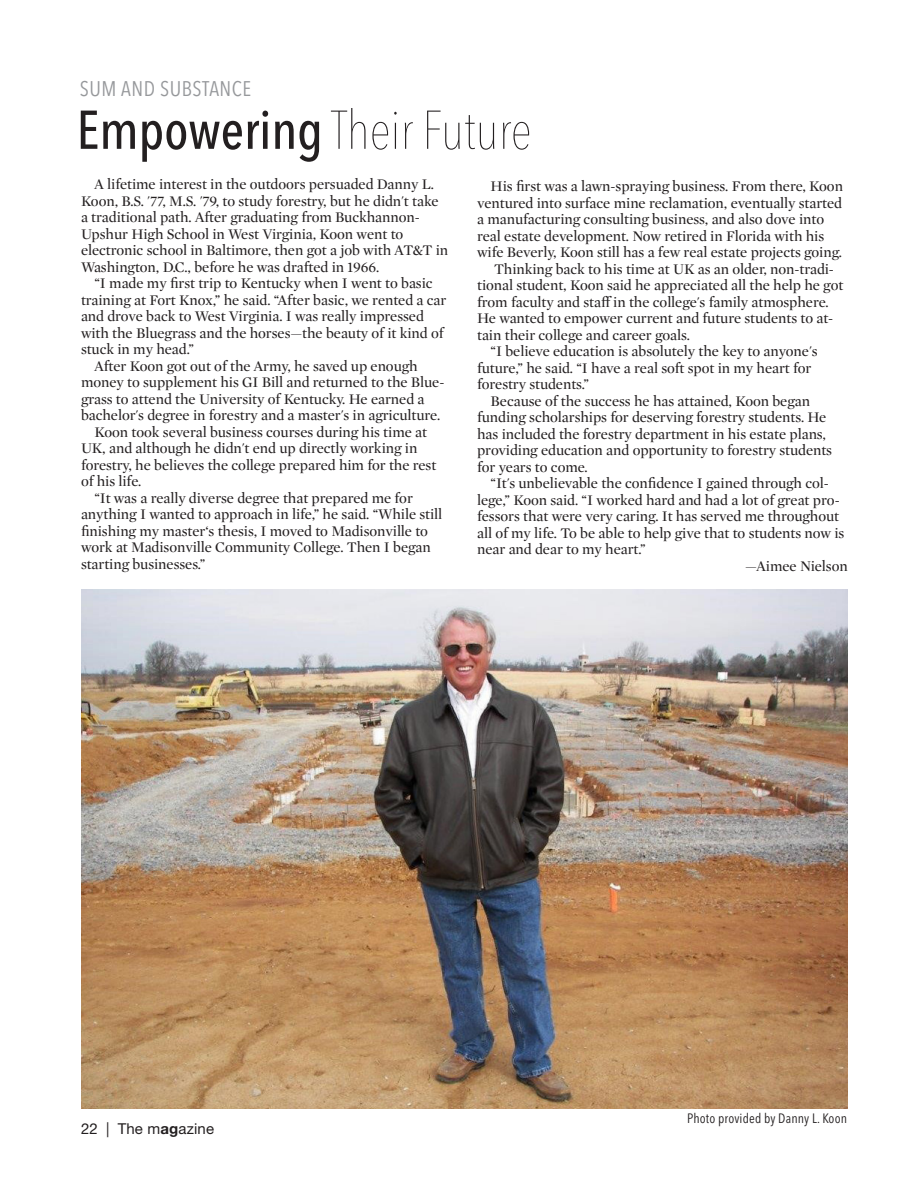
<style>
.page{position:relative;width:918px;height:1188px;background:#fff}
.page>*{position:absolute;margin:0;border:0;box-sizing:border-box;transform-origin:0 0}
.feature_serif{font:200 condensed 54px "Avenir Next LT Pro";letter-spacing:-.005em;color:#231f20}
.bars{font:condensed 21px "Avenir Next LT Pro";letter-spacing:.025em;color:#96989b}
.feature_serif-2{font:15px/16.5px "Mercury Display";letter-spacing:-.005em;color:#231f20}
.t1{font:15px "Helvetica Neue LT Std";letter-spacing:.01em;color:#231f20}
.t2{font:condensed 13.5px "Avenir Next LT Pro";letter-spacing:.01em;color:#231f20}
.s1{font-weight:500}
.s2{font-weight:700}
</style>
<div class="page">
<img style="left:81px;top:589px;width:767px;height:519px">
<p class="bars" style="left:80px;top:76px;width:173px">SUM AND SUBSTANCE</p>
<p class="feature_serif" style="left:77px;top:98px;width:456px"><span class="s1">Empowering</span> Their Future</p>
<p class="feature_serif-2" style="left:81px;top:176px;width:369px;text-indent:14px">A lifetime interest in the outdoors persuaded Danny L.<br>Koon, B.S. '77, M.S. '79, to study forestry, but he didn't take a traditional path. After graduating from Buckhannon-Upshur High School in West Virginia, Koon went to electronic school in Baltimore, then got a job with AT&amp;T in Washington, D.C., before he was drafted in 1966.</p>
<p class="feature_serif-2" style="left:81px;top:275px;width:367px;text-indent:14px">“I made my first trip to Kentucky when I went to basic training at Fort Knox,” he said. “After basic, we rented a car and drove back to West Virginia. I was really impressed with the Bluegrass and the horses—the beauty of it kind of stuck in my head.”</p>
<p class="feature_serif-2" style="left:81px;top:357px;width:365px;text-indent:14px">After Koon got out of the Army, he saved up enough money to supplement his GI Bill and returned to the Blue&shy;grass to attend the University of Kentucky. He earned a bachelor's degree in forestry and a master's in agriculture.</p>
<p class="feature_serif-2" style="left:81px;top:423px;width:357px;text-indent:14px">Koon took several business courses during his time at UK, and although he didn't end up directly working in forestry, he believes the college prepared him for the rest of his life.</p>
<p class="feature_serif-2" style="left:81px;top:489px;width:363px;text-indent:14px">“It was a really diverse degree that prepared me for anything I wanted to approach in life,” he said. “While still finishing my master‘s thesis, I moved to Madisonville to work at Madisonville Community College. Then I began starting businesses.”</p>
<p class="feature_serif-2" style="left:477px;top:177px;width:367px;text-indent:14px">His first was a lawn-spraying business. From there, Koon ventured into surface mine reclamation, eventually started a manufacturing consulting business, and also dove into real estate development. Now retired in Florida with his wife Beverly, Koon still has a few real estate projects going.</p>
<p class="feature_serif-2" style="left:477px;top:260px;width:368px;text-indent:17px">Thinking back to his time at UK as an older, non-tradi&shy;tional student, Koon said he appreciated all the help he got from faculty and staff in the college's family atmosphere.<br>He wanted to empower current and future students to at&shy;tain their college and career goals.</p>
<p class="feature_serif-2" style="left:477px;top:342px;width:342px;text-indent:14px">“I believe education is absolutely the key to anyone's future,” he said. “I have a real soft spot in my heart for forestry students.”</p>
<p class="feature_serif-2" style="left:477px;top:392px;width:357px;text-indent:14px">Because of the success he has attained, Koon began funding scholarships for deserving forestry students. He has included the forestry department in his estate plans, providing education and opportunity to forestry students for years to come.</p>
<p class="feature_serif-2" style="left:477px;top:474px;width:369px;text-indent:14px">“It's unbelievable the confidence I gained through col&shy;lege,” Koon said. “I worked hard and had a lot of great pro&shy;fessors that were very caring. It has served me throughout all of my life. To be able to help give that to students now is near and dear to my heart.”</p>
<p class="feature_serif-2" style="left:745px;top:557px;width:104px">—Aimee Nielson</p>
<p class="t1" style="left:81px;top:1120px;width:135px">22 | The m<span class="s2">ag</span>azine</p>
<p class="t2" style="left:687px;top:1110px;width:162px">Photo provided by Danny L. Koon</p>
</div>
